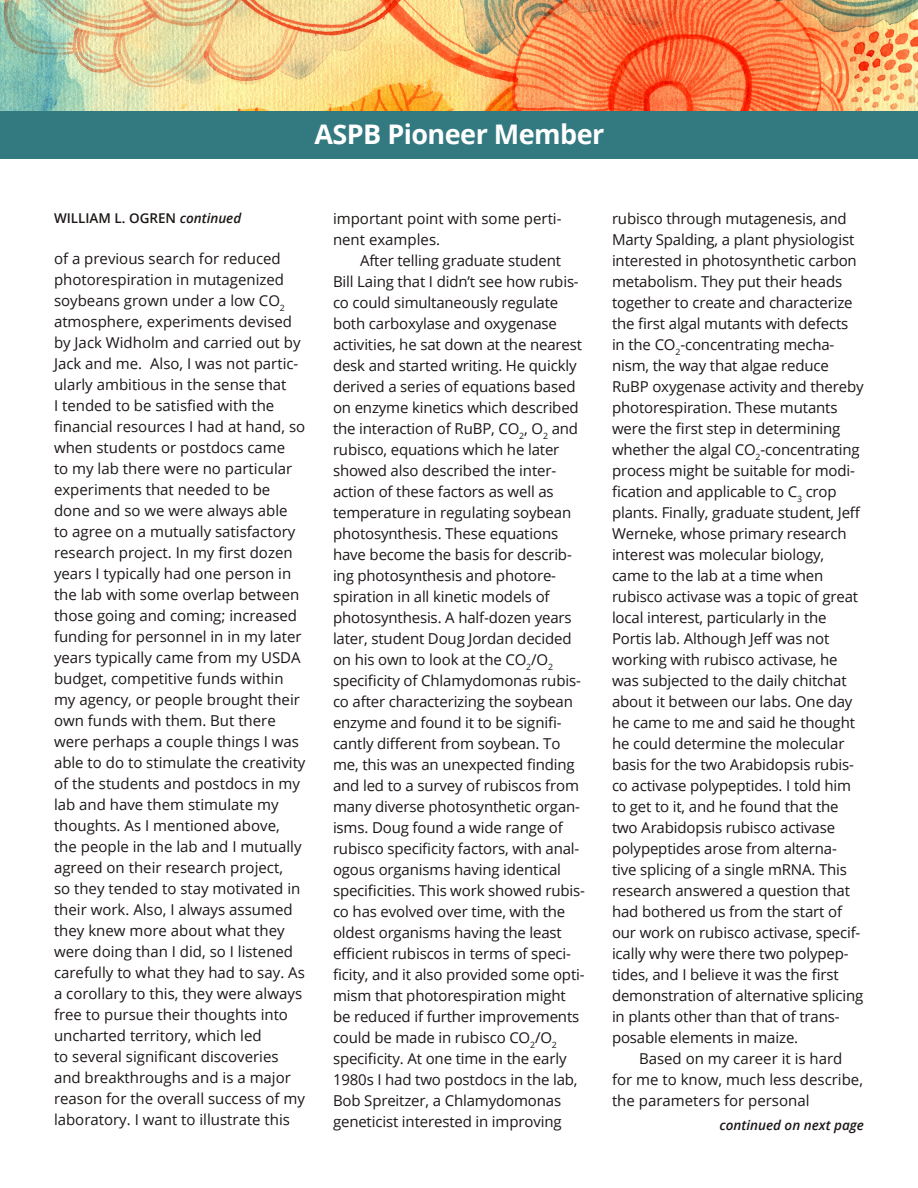
<style>
.page{position:relative;width:918px;height:1188px;background:#fff}
.page>*{position:absolute;margin:0;border:0;box-sizing:border-box;transform-origin:0 0}
.t1{font:700 27px "Open Sans";letter-spacing:-.02em;color:#fff}
.PIONEER_Body_Text_In{font:15px/21px "Open Sans";letter-spacing:-.01em;color:#1c1716}
.PIONEER_previouis_pa{font:600 13.5px "Open Sans";color:#1c1716}
.PIONEER_page_next{font:italic 600 13.5px "Open Sans";color:#1c1716}
.s1{font-style:italic}
</style>
<div class="page">
<div style="left:0;top:110px;width:918px;height:49px;background:#327980"></div>
<img style="left:0;top:0;width:918px;height:111px">
<h1 class="t1" style="left:314px;top:116px;width:291px">ASPB Pioneer Member</h1>
<p class="PIONEER_previouis_pa" style="left:54px;top:209px;width:189px">WILLIAM L. OGREN <span class="s1">continued</span></p>
<p class="PIONEER_Body_Text_In" style="left:54px;top:248px;width:253px">of a previous search for reduced photorespiration in mutagenized soybeans grown under a low CO<sub>2 </sub>atmosphere, experiments devised by Jack Widholm and carried out by Jack and me. Also, I was not partic&shy;ularly ambitious in the sense that<br>I tended to be satisfied with the financial resources I had at hand, so when students or postdocs came<br>to my lab there were no particular experiments that needed to be done and so we were always able to agree on a mutually satisfactory research project. In my first dozen years I typically had one person in the lab with some overlap between those going and coming; increased funding for personnel in in my later years typically came from my USDA budget, competitive funds within my agency, or people brought their own funds with them. But there were perhaps a couple things I was able to do to stimulate the creativity of the students and postdocs in my lab and have them stimulate my thoughts. As I mentioned above, the people in the lab and I mutually agreed on their research project,<br>so they tended to stay motivated in their work. Also, I always assumed they knew more about what they were doing than I did, so I listened carefully to what they had to say. As a corollary to this, they were always free to pursue their thoughts into uncharted territory, which led<br>to several significant discoveries and breakthroughs and is a major reason for the overall success of my laboratory. I want to illustrate this</p>
<p class="PIONEER_Body_Text_In" style="left:333px;top:208px;width:230px">important point with some perti&shy;nent examples.</p>
<p class="PIONEER_Body_Text_In" style="left:333px;top:250px;width:254px;text-indent:27px">After telling graduate student Bill Laing that I didn’t see how rubis&shy;co could simultaneously regulate both carboxylase and oxygenase activities, he sat down at the nearest desk and started writing. He quickly derived a series of equations based on enzyme kinetics which described the interaction of RuBP, CO<sub>2</sub>, O<sub>2</sub> and rubisco, equations which he later showed also described the inter&shy;action of these factors as well as temperature in regulating soybean photosynthesis. These equations have become the basis for describ&shy;ing photosynthesis and photore&shy;spiration in all kinetic models of photosynthesis. A half-dozen years later, student Doug Jordan decided on his own to look at the CO<sub>2</sub>/O<sub>2 </sub>specificity of Chlamydomonas rubis&shy;co after characterizing the soybean enzyme and found it to be signifi&shy;cantly different from soybean. To me, this was an unexpected finding and led to a survey of rubiscos from many diverse photosynthetic organ&shy;isms. Doug found a wide range of rubisco specificity factors, with anal&shy;ogous organisms having identical specificities. This work showed rubis&shy;co has evolved over time, with the oldest organisms having the least efficient rubiscos in terms of speci&shy;ficity, and it also provided some opti&shy;mism that photorespiration might be reduced if further improvements could be made in rubisco CO<sub>2</sub>/O<sub>2 </sub>specificity. At one time in the early 1980s I had two postdocs in the lab, Bob Spreitzer, a Chlamydomonas geneticist interested in improving</p>
<p class="PIONEER_Body_Text_In" style="left:612px;top:208px;width:253px">rubisco through mutagenesis, and Marty Spalding, a plant physiologist interested in photosynthetic carbon metabolism. They put their heads together to create and characterize the first algal mutants with defects in the CO<sub>2</sub>-concentrating mecha&shy;nism, the way that algae reduce RuBP oxygenase activity and thereby photorespiration. These mutants were the first step in determining whether the algal CO<sub>2</sub>-concentrating process might be suitable for modi&shy;fication and applicable to C<sub>3</sub> crop plants. Finally, graduate student, Jeff Werneke, whose primary research interest was molecular biology, came to the lab at a time when rubisco activase was a topic of great local interest, particularly in the Portis lab. Although Jeff was not working with rubisco activase, he was subjected to the daily chitchat about it between our labs. One day he came to me and said he thought he could determine the molecular basis for the two Arabidopsis rubis&shy;co activase polypeptides. I told him to get to it, and he found that the two Arabidopsis rubisco activase polypeptides arose from alterna&shy;tive splicing of a single mRNA. This research answered a question that had bothered us from the start of our work on rubisco activase, specif&shy;ically why were there two polypep&shy;tides, and I believe it was the first demonstration of alternative splicing in plants other than that of trans&shy;posable elements in maize.</p>
<p class="PIONEER_Body_Text_In" style="left:612px;top:1048px;width:253px;text-indent:27px">Based on my career it is hard for me to know, much less describe, the parameters for personal</p>
<p class="PIONEER_page_next" style="left:720px;top:1116px;width:146px">continued on next page</p>
</div>
